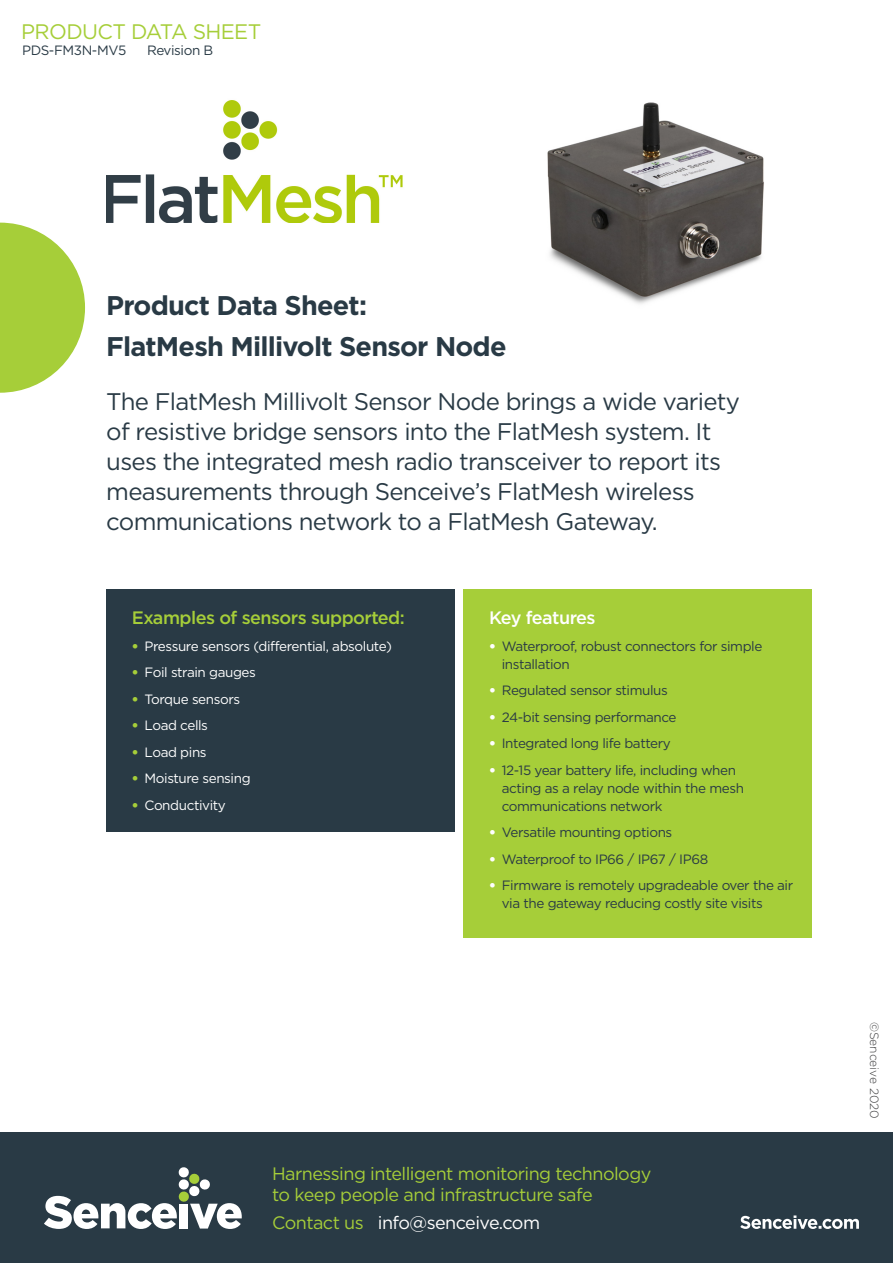
<style>
.page{position:relative;width:893px;height:1263px;background:#fff}
.page>*{position:absolute;margin:0;border:0;box-sizing:border-box;transform-origin:0 0}
.t1{font:700 27px/40.5px "Gotham";letter-spacing:-.03em;color:#293a45}
.t2{font:24px/30px "Gotham";letter-spacing:-.03em;color:#293a45}
.t3{font:21px "Gotham";letter-spacing:-.03em;color:#a6ce39}
.t4{font:18px/21px "Gotham";letter-spacing:-.03em;color:#a6ce39}
.t5{font:500 18px "Gotham";letter-spacing:-.03em;color:#a6ce39}
.t6{font:18px "Gotham";letter-spacing:-.03em;color:#fff}
.t7{font:500 18px "Gotham";letter-spacing:-.035em;color:#fff}
.t8{font:13.5px/18px "Gotham";letter-spacing:-.03em;color:#293a45}
.t9{font:13.5px "Gotham";letter-spacing:-.03em;color:#fff}
.t10{font:300 12px "Gotham";color:#3e3e3f}
.s1{font-weight:900;color:#a6ce39}
.s2{font-weight:900;color:#fff}
.s3{color:#a6ce39}
</style>
<div class="page">
<img style="left:547px;top:102px;width:217px;height:202px">
<svg style="left:0;top:223px;width:85px;height:170px"></svg>
<div style="left:463px;top:589px;width:349px;height:349px;background:#a6ce39"></div>
<div style="left:106px;top:589px;width:349px;height:242px;background:#293a45"></div>
<div style="left:0;top:1132px;width:893px;height:131px;background:#293a45"></div>
<svg style="left:740px;top:1215px;width:119px;height:14px"></svg>
<img style="left:106px;top:100px;width:297px;height:123px">
<svg style="left:44px;top:1167px;width:198px;height:62px"></svg>
<p class="t3" style="left:21px;top:20px;width:242px">PRODUCT DATA SHEET</p>
<p class="t8" style="left:22px;top:40px;width:106px">PDS-FM3N-MV5</p>
<p class="t8" style="left:147px;top:41px;width:68px">Revision B</p>
<p class="t1" style="left:106px;top:285px;width:402px">Product Data Sheet:<br>FlatMesh Millivolt Sensor Node</p>
<p class="t2" style="left:106px;top:386px;width:635px">The FlatMesh Millivolt Sensor Node brings a wide variety of resistive bridge sensors into the FlatMesh system. It uses the integrated mesh radio transceiver to report its measurements through Senceive’s FlatMesh wireless communications network to a FlatMesh Gateway.</p>
<p class="t5" style="left:132px;top:606px;width:275px">Examples of sensors supported:</p>
<p class="t9" style="left:132px;top:639px;width:262px"><span class="s1">•</span> Pressure sensors (differential, absolute)</p>
<p class="t9" style="left:132px;top:665px;width:126px"><span class="s1">•</span> Foil strain gauges</p>
<p class="t9" style="left:132px;top:692px;width:110px"><span class="s1">•</span> Torque sensors</p>
<p class="t9" style="left:132px;top:718px;width:78px"><span class="s1">•</span> Load cells</p>
<p class="t9" style="left:132px;top:745px;width:76px"><span class="s1">•</span> Load pins</p>
<p class="t9" style="left:132px;top:771px;width:120px"><span class="s1">•</span> Moisture sensing</p>
<p class="t9" style="left:132px;top:798px;width:96px"><span class="s1">•</span> Conductivity</p>
<p class="t7" style="left:489px;top:606px;width:108px">Key features</p>
<p class="t8" style="left:502px;top:637px;width:262px;text-indent:-13px"><span class="s2">•</span> Waterproof, robust connectors for simple installation</p>
<p class="t8" style="left:489px;top:681px;width:180px"><span class="s2">•</span> Regulated sensor stimulus</p>
<p class="t8" style="left:489px;top:708px;width:189px"><span class="s2">•</span> 24-bit sensing performance</p>
<p class="t8" style="left:489px;top:734px;width:183px"><span class="s2">•</span> Integrated long life battery</p>
<p class="t8" style="left:502px;top:761px;width:244px;text-indent:-13px"><span class="s2">•</span> 12-15 year battery life, including when acting as a relay node within the mesh communications network</p>
<p class="t8" style="left:489px;top:823px;width:185px"><span class="s2">•</span> Versatile mounting options</p>
<p class="t8" style="left:489px;top:850px;width:221px"><span class="s2">•</span> Waterproof to IP66 / IP67 / IP68</p>
<p class="t8" style="left:502px;top:876px;width:293px;text-indent:-13px"><span class="s2">•</span> Firmware is remotely upgradeable over the air via the gateway reducing costly site visits</p>
<p class="t4" style="left:272px;top:1162px;width:381px">Harnessing intelligent monitoring technology to keep people and infrastructure safe</p>
<p class="t6" style="left:272px;top:1212px;width:269px"><span class="s3">Contact us</span> info@senceive.com</p>
<p class="t10" style="left:882px;top:1022px;width:98px;rotate:90deg">©Senceive 2020</p>
</div>
